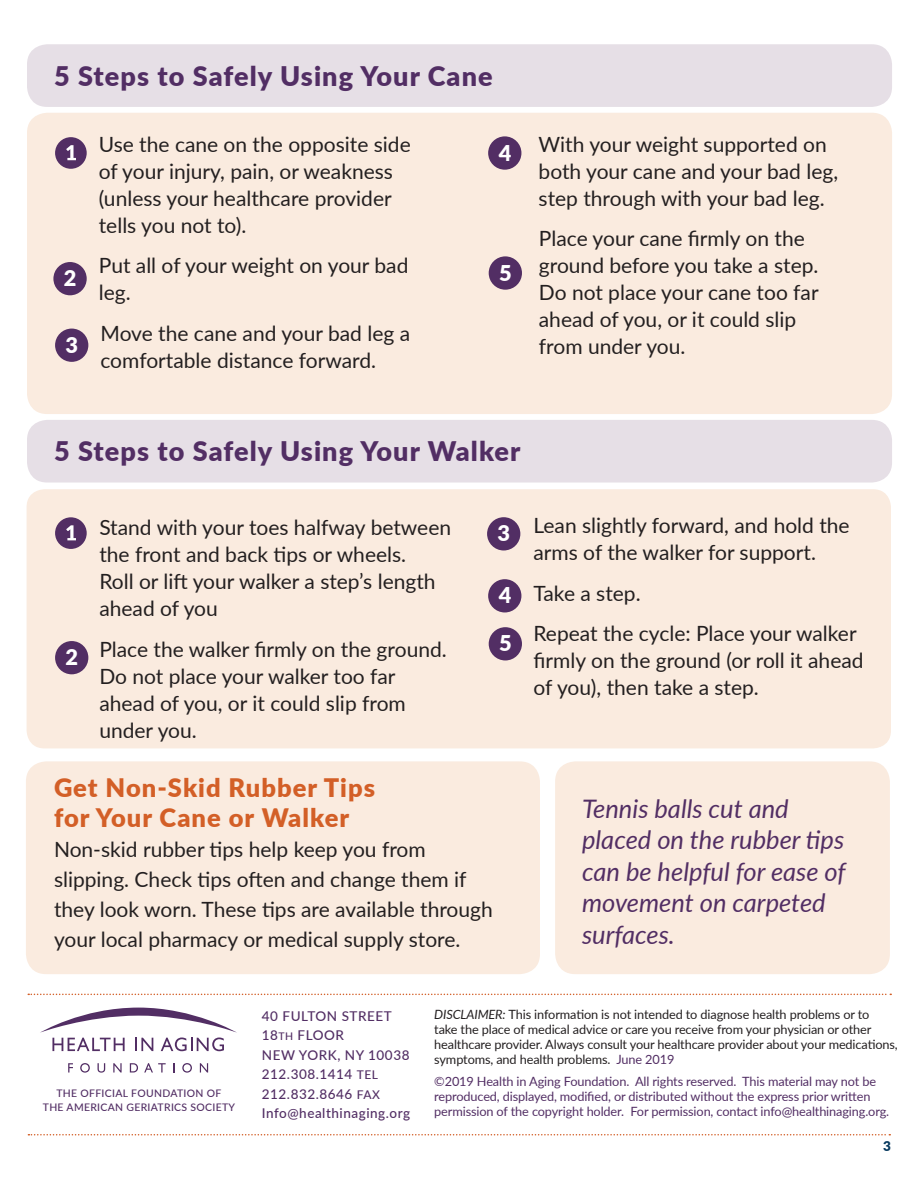
<style>
.page{position:relative;width:918px;height:1188px;background:#fff}
.page>*{position:absolute;margin:0;border:0;box-sizing:border-box;transform-origin:0 0}
.t1{font:900 27px "Lato";letter-spacing:.04em;color:#522e64}
.t2{font:italic 25.5px/31.5px "Lato";color:#522e64}
.t3{font:900 25.5px/30px "Lato";letter-spacing:.04em;color:#d35f27}
.t4{font:900 21.75px "Lato";color:#fff}
.t5{font:21px/27px "Lato";color:#231f20}
.t6{font:500 13.5px/19.5px "Lato";letter-spacing:.04em;color:#522e64}
.t7{font:900 13.5px "Lato";color:#083a5f}
.t8{font:12.75px/15px "Lato";letter-spacing:-.01em;color:#231f20}
.t9{font:12.75px/15px "Lato";letter-spacing:-.01em;color:#522e64}
.t10{font:500 10.5px/14.4px "Lato";letter-spacing:.03em;color:#522e64;text-align:center}
.s1{font-size:10.5px}
.s2{font-size:12px}
.s3{font-style:italic}
.s4{color:#522e64}
</style>
<div class="page">
<div style="left:555px;top:761px;width:335px;height:213px;background:#faebdf;border-radius:20px"></div>
<div style="left:27px;top:489px;width:864px;height:259px;background:#faebdf;border-radius:18px"></div>
<div style="left:27px;top:113px;width:865px;height:301px;background:#faebdf;border-radius:20px"></div>
<div style="left:27px;top:44px;width:865px;height:63px;background:#e6dfe6;border-radius:20px"></div>
<svg style="left:68px;top:1063px;width:5px;height:10px"></svg>
<svg style="left:80px;top:1063px;width:10px;height:10px"></svg>
<svg style="left:98px;top:1063px;width:7px;height:10px"></svg>
<svg style="left:113px;top:1063px;width:9px;height:10px"></svg>
<svg style="left:130px;top:1063px;width:8px;height:10px"></svg>
<svg style="left:144px;top:1063px;width:22px;height:10px"></svg>
<svg style="left:182px;top:1063px;width:10px;height:10px"></svg>
<svg style="left:200px;top:1063px;width:8px;height:10px"></svg>
<svg style="left:40px;top:1008px;width:197px;height:43px"></svg>
<svg style="left:28px;top:1134px;width:862px;height:2px"></svg>
<svg style="left:28px;top:994px;width:863px;height:1px"></svg>
<div style="left:53px;top:262px;width:34px;height:33px;background:#522e64;border-radius:50%"></div>
<div style="left:27px;top:420px;width:865px;height:63px;background:#e6dfe6;border-radius:20px"></div>
<div style="left:55px;top:137px;width:32px;height:32px;background:#522e64;border-radius:50%"></div>
<svg style="left:66px;top:145px;width:10px;height:15px"></svg>
<div style="left:55px;top:329px;width:33px;height:33px;background:#522e64;border-radius:50%"></div>
<div style="left:488px;top:136px;width:33px;height:34px;background:#522e64;border-radius:50%"></div>
<div style="left:489px;top:256px;width:33px;height:34px;background:#522e64;border-radius:50%"></div>
<div style="left:55px;top:641px;width:33px;height:33px;background:#522e64;border-radius:50%"></div>
<div style="left:55px;top:517px;width:32px;height:32px;background:#522e64;border-radius:50%"></div>
<svg style="left:66px;top:525px;width:10px;height:15px"></svg>
<div style="left:487px;top:517px;width:33px;height:33px;background:#522e64;border-radius:50%"></div>
<div style="left:488px;top:579px;width:33px;height:33px;background:#522e64;border-radius:50%"></div>
<div style="left:489px;top:627px;width:33px;height:33px;background:#522e64;border-radius:50%"></div>
<div style="left:26px;top:761px;width:514px;height:213px;background:#faebdf;border-radius:20px"></div>
<p class="t1" style="left:54px;top:56px;width:440px">5 Steps to Safely Using Your Cane</p>
<p class="t4" style="left:64px;top:262px;width:14px">2</p>
<p class="t4" style="left:66px;top:329px;width:14px">3</p>
<p class="t5" style="left:99px;top:130px;width:313px">Use the cane on the opposite side of your injury, pain, or weakness (unless your healthcare provider tells you not to).</p>
<p class="t5" style="left:99px;top:251px;width:311px">Put all of your weight on your bad leg.</p>
<p class="t5" style="left:100px;top:319px;width:311px">Move the cane and your bad leg a comfortable distance forward.</p>
<p class="t4" style="left:499px;top:136px;width:14px">4</p>
<p class="t4" style="left:499px;top:256px;width:14px">5</p>
<p class="t5" style="left:539px;top:130px;width:301px">With your weight supported on both your cane and your bad leg, step through with your bad leg.</p>
<p class="t5" style="left:539px;top:224px;width:281px">Place your cane firmly on the ground before you take a step.<br>Do not place your cane too far ahead of you, or it could slip from under you.</p>
<p class="t1" style="left:54px;top:431px;width:468px">5 Steps to Safely Using Your Walker</p>
<p class="t4" style="left:66px;top:641px;width:14px">2</p>
<p class="t5" style="left:99px;top:513px;width:353px">Stand with your toes halfway between the front and back tips or wheels.<br>Roll or lift your walker a step’s length ahead of you</p>
<p class="t5" style="left:99px;top:635px;width:349px">Place the walker firmly on the ground.<br>Do not place your walker too far ahead of you, or it could slip from under you.</p>
<p class="t4" style="left:498px;top:517px;width:14px">3</p>
<p class="t4" style="left:499px;top:579px;width:14px">4</p>
<p class="t4" style="left:499px;top:627px;width:14px">5</p>
<p class="t3" style="left:54px;top:772px;width:323px">Get Non-Skid Rubber Tips for Your Cane or Walker</p>
<p class="t5" style="left:54px;top:834px;width:440px;line-height:30px">Non-skid rubber tips help keep you from slipping. Check tips often and change them if they look worn. These tips are available through your local pharmacy or medical supply store.</p>
<p class="t5" style="left:534px;top:511px;width:318px">Lean slightly forward, and hold the arms of the walker for support.</p>
<p class="t5" style="left:534px;top:579px;width:109px">Take a step.</p>
<p class="t5" style="left:534px;top:619px;width:332px">Repeat the cycle: Place your walker firmly on the ground (or roll it ahead of you), then take a step.</p>
<p class="t2" style="left:582px;top:792px;width:265px">Tennis balls cut and placed on the rubber tips can be helpful for ease of movement on carpeted surfaces.</p>
<p class="t10" style="left:43px;top:1085px;width:194px">THE OFFICIAL FOUNDATION OF<br>THE AMERICAN GERIATRICS SOCIETY</p>
<p class="t6" style="left:262px;top:1005px;width:132px">40 FULTON STREET<br>18<span class="s1">TH</span> FLOOR</p>
<p class="t6" style="left:262px;top:1044px;width:149px">NEW YORK, NY 10038</p>
<p class="t6" style="left:262px;top:1064px;width:118px">212.308.1414 <span class="s2">TEL</span></p>
<p class="t6" style="left:262px;top:1083px;width:120px">212.832.8646 <span class="s2">FAX</span></p>
<p class="t6" style="left:262px;top:1103px;width:150px">Info@healthinaging.org</p>
<p class="t8" style="left:434px;top:1007px;width:465px"><span class="s3">DISCLAIMER:</span> This information is not intended to diagnose health problems or to<br>take the place of medical advice or care you receive from your physician or other healthcare provider. Always consult your healthcare provider about your medications, symptoms, and health problems. <span class="s4">June 2019</span></p>
<p class="t9" style="left:434px;top:1073px;width:456px">©2019 Health in Aging Foundation. All rights reserved. This material may not be reproduced, displayed, modified, or distributed without the express prior written permission of the copyright holder. For permission, contact info@healthinaging.org.</p>
<p class="t7" style="left:883px;top:1136px;width:9px">3</p>
</div>
